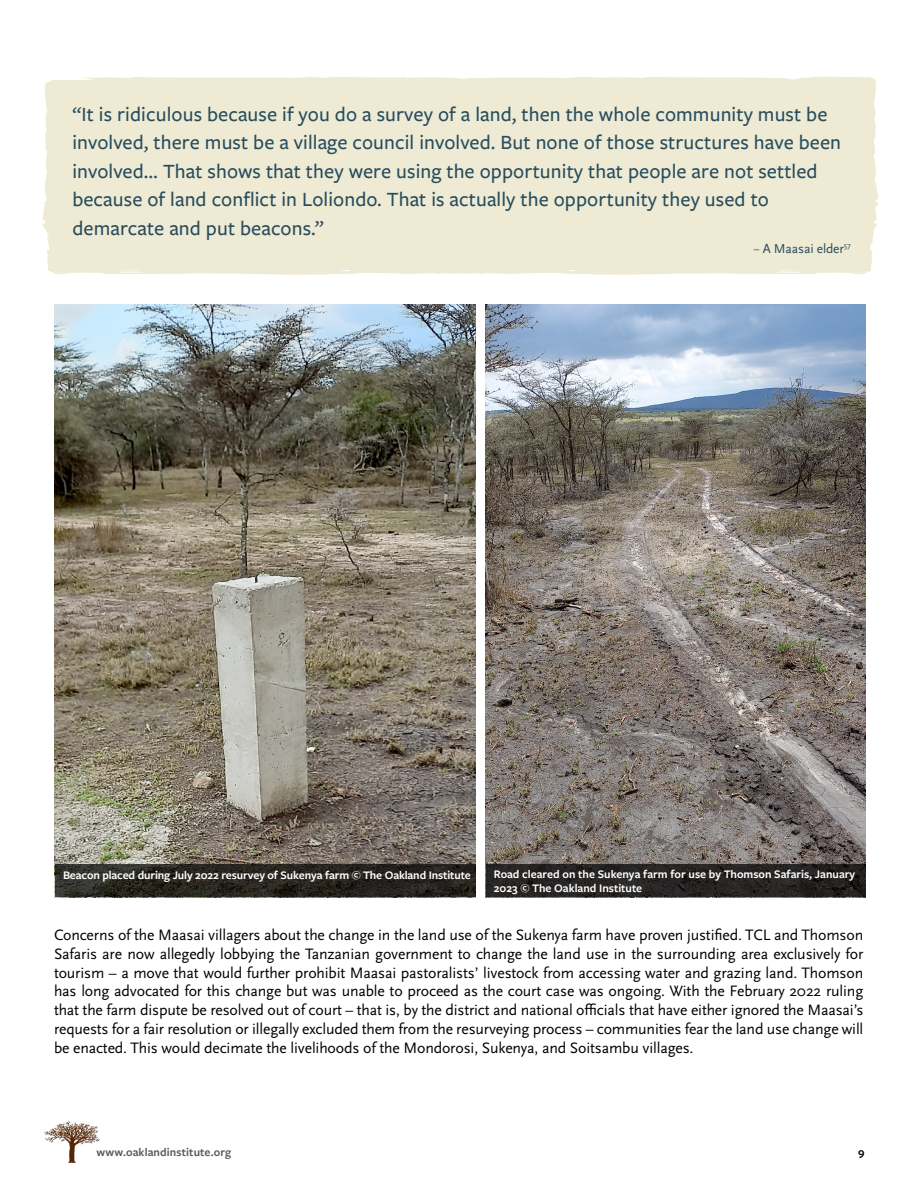
<style>
.page{position:relative;width:918px;height:1188px;background:#fff}
.page>*{position:absolute;margin:0;border:0;box-sizing:border-box;transform-origin:0 0}
.t1{font:500 21px/28.5px "Freight Sans Pro";letter-spacing:.005em;color:#264c5e}
.t2{font:15.75px/18.8px "Scala Sans Pro";letter-spacing:-.01em;color:#000;text-align:justify}
.t3{font:13.5px "Scala Sans Pro";letter-spacing:-.01em;color:#264c5e}
.t4{font:600 12px/14.4px "Freight Sans Pro";letter-spacing:-.005em;color:#fff}
.t5{font:600 12px "Freight Sans Pro";letter-spacing:.01em;color:#58595b}
.t6{font:600 12px "Freight Sans Pro";color:#000}
.s1{font-family:"Freight Sans Pro";font-weight:500;color:#38657a}
</style>
<div class="page">
<img style="left:55px;top:305px;width:420px;height:559px">
<img style="left:486px;top:305px;width:380px;height:559px">
<div style="left:42px;top:78px;width:830px;height:197px;background:#eeead3"></div>
<img style="left:44px;top:1122px;width:55px;height:40px">
<svg style="left:55px;top:864px;width:420px;height:33px;background:#282520"></svg>
<svg style="left:486px;top:864px;width:380px;height:33px;background:#252321"></svg>
<p class="t1" style="left:72px;top:99px;width:770px">“It is ridiculous because if you do a survey of a land, then the whole community must be involved, there must be a village council involved. But none of those structures have been involved… That shows that they were using the opportunity that people are not settled because of land conflict in Loliondo. That is actually the opportunity they used to demarcate and put beacons.”</p>
<p class="t3" style="left:753px;top:240px;width:99px"><span class="s1">–</span> A Maasai elder<sup>57</sup></p>
<p class="t4" style="left:63px;top:868px;width:409px">Beacon placed during July 2022 resurvey of Sukenya farm © The Oakland Institute</p>
<p class="t4" style="left:494px;top:866px;width:363px">Road cleared on the Sukenya farm for use by Thomson Safaris, January<br>2023 © The Oakland Institute</p>
<p class="t2" style="left:54px;top:926px;width:811px">Concerns of the Maasai villagers about the change in the land use of the Sukenya farm have proven justified. TCL and Thomson Safaris are now allegedly lobbying the Tanzanian government to change the land use in the surrounding area exclusively for tourism – a move that would further prohibit Maasai pastoralists’ livestock from accessing water and grazing land. Thomson has long advocated for this change but was unable to proceed as the court case was ongoing. With the February 2022 ruling that the farm dispute be resolved out of court – that is, by the district and national officials that have either ignored the Maasai’s requests for a fair resolution or illegally excluded them from the resurveying process – communities fear the land use change will be enacted. This would decimate the livelihoods of the Mondorosi, Sukenya, and Soitsambu villages.</p>
<p class="t5" style="left:97px;top:1144px;width:136px">www.oaklandinstitute.org</p>
<p class="t6" style="left:858px;top:1144px;width:8px">9</p>
</div>
